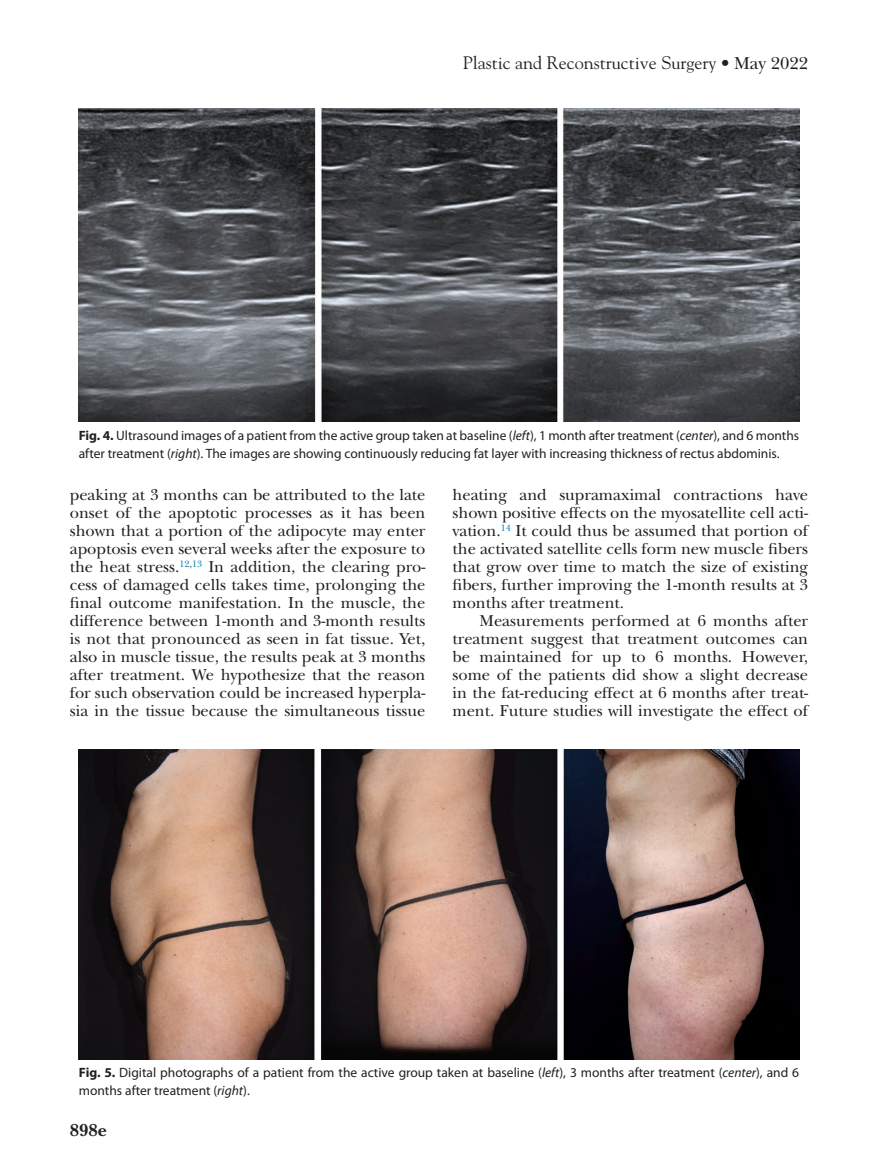
<style>
.page{position:relative;width:878px;height:1175px;background:#fff}
.page>*{position:absolute;margin:0;border:0;box-sizing:border-box;transform-origin:0 0}
.t1{font:18px "Goudy";color:#231f20}
.t2{font:700 18px "New Baskerville Std";color:#231f20}
.t3{font:16.5px/18px "New Baskerville Std";color:#231f20;text-align:justify}
.t4{font:13.5px/18px "Myriad Pro";color:#231f20}
.s1{font-family:"New Baskerville Std"}
.s2{font-weight:700}
.s3{font-style:italic}
</style>
<div class="page">
<img style="left:79px;top:108px;width:720px;height:313px">
<img style="left:79px;top:749px;width:720px;height:310px">
<p class="t1" style="left:463px;top:52px;width:347px">Plastic and Reconstructive Surgery <span class="s1">• May 2022</span></p>
<p class="t4" style="left:79px;top:426px;width:721px"><span class="s2">Fig. 4.</span> Ultrasound images of a patient from the active group taken at baseline (<span class="s3">left</span>), 1 month after treatment (<span class="s3">center</span>), and 6 months after treatment (<span class="s3">right</span>). The images are showing continuously reducing fat layer with increasing thickness of rectus abdominis.</p>
<p class="t3" style="left:70px;top:486px;width:357px">peaking at 3 months can be attributed to the late onset of the apoptotic processes as it has been shown that a portion of the adipocyte may enter apoptosis even several weeks after the exposure to the heat stress.<sup>12</sup><sup>,</sup><sup>13</sup> In addition, the clearing pro&shy;cess of damaged cells takes time, prolonging the final outcome manifestation. In the muscle, the difference between 1-month and 3-month results is not that pronounced as seen in fat tissue. Yet, also in muscle tissue, the results peak at 3 months after treatment. We hypothesize that the reason for such observation could be increased hyperpla&shy;sia in the tissue because the simultaneous tissue</p>
<p class="t3" style="left:452px;top:486px;width:357px">heating and supramaximal contractions have shown positive effects on the myosatellite cell acti&shy;vation.<sup>14</sup> It could thus be assumed that portion of the activated satellite cells form new muscle fibers that grow over time to match the size of existing fibers, further improving the 1-month results at 3 months after treatment.</p>
<p class="t3" style="left:452px;top:612px;width:357px;text-indent:27px">Measurements performed at 6 months after treatment suggest that treatment outcomes can be maintained for up to 6 months. However, some of the patients did show a slight decrease in the fat-reducing effect at 6 months after treat&shy;ment. Future studies will investigate the effect of</p>
<p class="t4" style="left:79px;top:1063px;width:721px"><span class="s2">Fig. 5.</span> Digital photographs of a patient from the active group taken at baseline (<span class="s3">left</span>), 3 months after treatment (<span class="s3">center</span>), and 6 months after treatment (<span class="s3">right</span>).</p>
<p class="t2" style="left:70px;top:1119px;width:39px">898e</p>
</div>
